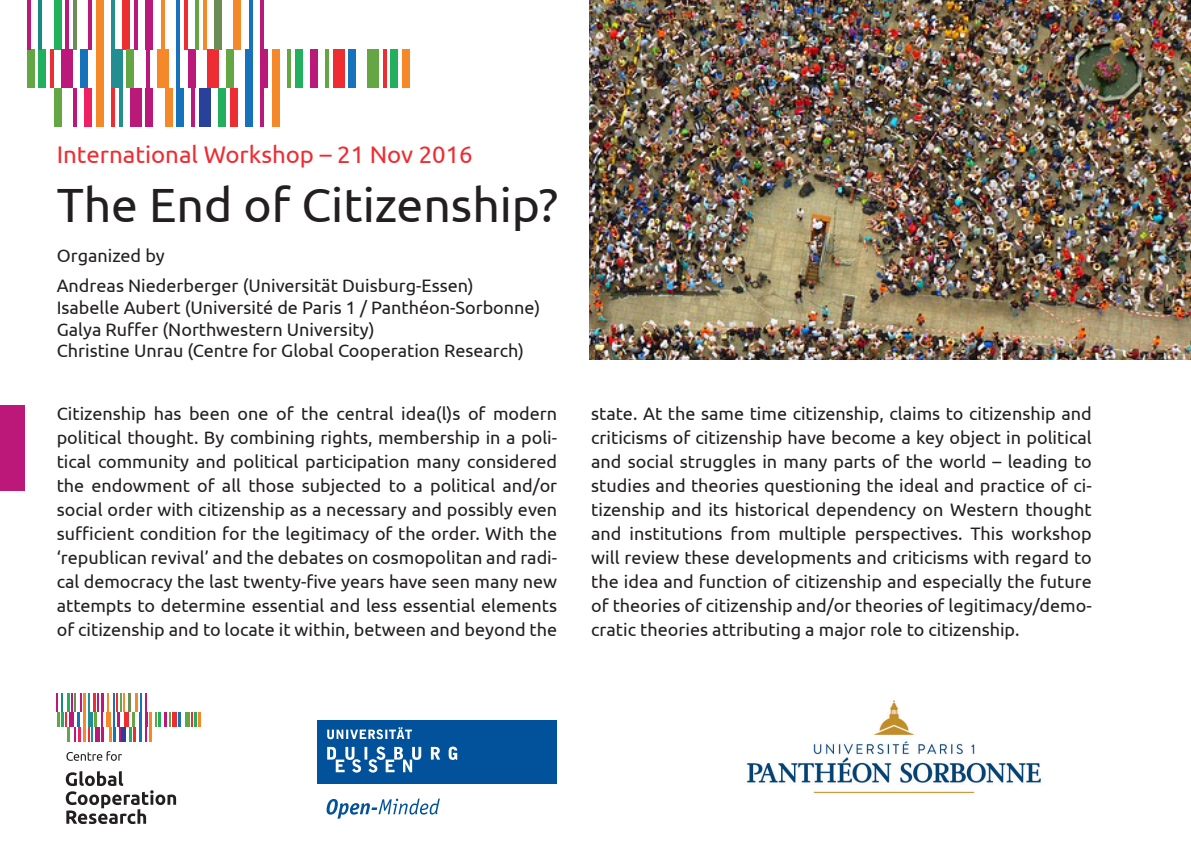
<style>
.page{position:relative;width:1191px;height:851px;background:#fff}
.page>*{position:absolute;margin:0;border:0;box-sizing:border-box;transform-origin:0 0}
.t1{font:48px "Ubuntu";color:#231f20}
.t2{font:24px "Ubuntu";color:#ee2d33}
.t3{font:18px/24px "Ubuntu";color:#231f20;text-align:justify}
</style>
<div class="page">
<svg style="left:66px;top:751px;width:56px;height:9px"></svg>
<svg style="left:66px;top:771px;width:110px;height:52px"></svg>
<hr style="left:83px;top:726px;width:3px;height:15px;background:#f5892a">
<hr style="left:129px;top:726px;width:3px;height:15px;background:#23b05e">
<hr style="left:139px;top:726px;width:3px;height:15px;background:#1672ba">
<hr style="left:149px;top:726px;width:3px;height:15px;background:#f5892a">
<hr style="left:83px;top:712px;width:3px;height:14px;background:#f5892a">
<hr style="left:132px;top:712px;width:3px;height:14px;background:#63a643">
<hr style="left:133px;top:726px;width:3px;height:15px;background:#ee2d33">
<hr style="left:139px;top:712px;width:3px;height:14px;background:#1672ba">
<hr style="left:149px;top:712px;width:3px;height:14px;background:#f5892a">
<hr style="left:158px;top:712px;width:3px;height:14px;background:#23b05e">
<hr style="left:164px;top:712px;width:3px;height:14px;background:#ba197a">
<div style="left:172px;top:712px;width:5px;height:14px;background:#ee2d33"></div>
<div style="left:185px;top:712px;width:5px;height:14px;background:#63a643"></div>
<hr style="left:178px;top:712px;width:3px;height:14px;background:#1672ba">
<svg style="left:191px;top:712px;width:2px;height:14px"></svg>
<svg style="left:169px;top:712px;width:2px;height:14px"></svg>
<svg style="left:155px;top:712px;width:1px;height:14px"></svg>
<hr style="left:198px;top:712px;width:3px;height:14px;background:#f5892a">
<hr style="left:194px;top:712px;width:3px;height:14px;background:#23b05e">
<hr style="left:83px;top:693px;width:3px;height:19px;background:#f5892a">
<hr style="left:135px;top:693px;width:3px;height:19px;background:#f5892a">
<svg style="left:145px;top:726px;width:1px;height:15px"></svg>
<hr style="left:145px;top:712px;width:3px;height:14px;background:#ba197a">
<svg style="left:141px;top:693px;width:5px;height:19px"></svg>
<svg style="left:57px;top:693px;width:24px;height:48px"></svg>
<svg style="left:88px;top:693px;width:42px;height:48px"></svg>
<div style="left:54px;top:88px;width:7px;height:38px;background:#63a643"></div>
<hr style="left:73px;top:88px;width:4px;height:38px;background:#ba197a">
<hr style="left:111px;top:88px;width:4px;height:38px;background:#ee2d33">
<div style="left:96px;top:88px;width:7px;height:38px;background:#f5892a"></div>
<hr style="left:119px;top:88px;width:4px;height:38px;background:#228e92">
<div style="left:146px;top:88px;width:7px;height:38px;background:#ba197a"></div>
<div style="left:165px;top:88px;width:7px;height:38px;background:#f5892a"></div>
<div style="left:176px;top:88px;width:8px;height:38px;background:#1672ba"></div>
<div style="left:199px;top:88px;width:12px;height:38px;background:#28419a"></div>
<div style="left:207px;top:50px;width:11px;height:38px;background:#ee2d33"></div>
<div style="left:218px;top:88px;width:8px;height:38px;background:#23b05e"></div>
<div style="left:245px;top:88px;width:8px;height:38px;background:#1672ba"></div>
<div style="left:272px;top:88px;width:7px;height:38px;background:#f5892a"></div>
<div style="left:27px;top:50px;width:8px;height:38px;background:#63a643"></div>
<div style="left:38px;top:50px;width:8px;height:38px;background:#23b05e"></div>
<hr style="left:50px;top:50px;width:4px;height:38px;background:#ee2d33">
<div style="left:81px;top:50px;width:7px;height:38px;background:#1672ba"></div>
<div style="left:96px;top:50px;width:7px;height:38px;background:#f5892a"></div>
<hr style="left:146px;top:50px;width:3px;height:38px;background:#ba197a">
<hr style="left:176px;top:50px;width:4px;height:38px;background:#1672ba">
<div style="left:188px;top:50px;width:7px;height:38px;background:#ba197a"></div>
<hr style="left:191px;top:88px;width:4px;height:38px;background:#ba197a">
<div style="left:226px;top:50px;width:8px;height:38px;background:#63a643"></div>
<div style="left:230px;top:88px;width:7px;height:38px;background:#ee2d33"></div>
<div style="left:245px;top:50px;width:8px;height:38px;background:#1672ba"></div>
<div style="left:272px;top:50px;width:7px;height:38px;background:#f5892a"></div>
<div style="left:295px;top:50px;width:7px;height:38px;background:#23b05e"></div>
<div style="left:310px;top:50px;width:8px;height:38px;background:#ba197a"></div>
<div style="left:333px;top:50px;width:12px;height:38px;background:#ee2d33"></div>
<div style="left:368px;top:50px;width:11px;height:38px;background:#63a643"></div>
<div style="left:348px;top:50px;width:8px;height:38px;background:#1672ba"></div>
<hr style="left:383px;top:50px;width:4px;height:38px;background:#ee2d33">
<hr style="left:325px;top:50px;width:4px;height:38px;background:#63a643">
<hr style="left:287px;top:50px;width:4px;height:38px;background:#63a643">
<div style="left:402px;top:50px;width:8px;height:38px;background:#f5892a"></div>
<div style="left:390px;top:50px;width:8px;height:38px;background:#23b05e"></div>
<hr style="left:27px;top:0;width:4px;height:50px;background:#ba197a">
<div style="left:54px;top:0;width:7px;height:50px;background:#23b05e"></div>
<hr style="left:73px;top:0;width:4px;height:50px;background:#6a8c55">
<div style="left:96px;top:0;width:7px;height:50px;background:#f5892a"></div>
<div style="left:123px;top:0;width:7px;height:50px;background:#ee2d33"></div>
<div style="left:126px;top:50px;width:8px;height:38px;background:#63a643"></div>
<div style="left:146px;top:0;width:7px;height:50px;background:#ba197a"></div>
<hr style="left:176px;top:0;width:4px;height:50px;background:#1672ba">
<hr style="left:203px;top:0;width:4px;height:50px;background:#f5892a">
<hr style="left:195px;top:0;width:4px;height:50px;background:#63a643">
<div style="left:214px;top:0;width:8px;height:50px;background:#6a8c55"></div>
<div style="left:234px;top:0;width:7px;height:50px;background:#f5892a"></div>
<hr style="left:260px;top:0;width:4px;height:50px;background:#ba197a">
<hr style="left:260px;top:88px;width:4px;height:38px;background:#ba197a">
<div style="left:260px;top:50px;width:8px;height:38px;background:#ba197a"></div>
<hr style="left:249px;top:0;width:4px;height:50px;background:#1672ba">
<hr style="left:161px;top:0;width:4px;height:50px;background:#f5892a">
<hr style="left:111px;top:0;width:4px;height:50px;background:#228e92">
<hr style="left:134px;top:0;width:4px;height:50px;background:#ba197a">
<hr style="left:65px;top:0;width:4px;height:50px;background:#ba197a">
<hr style="left:88px;top:0;width:4px;height:50px;background:#ba197a">
<div style="left:61px;top:50px;width:12px;height:38px;background:#ba197a"></div>
<div style="left:111px;top:50px;width:12px;height:38px;background:#228e92"></div>
<div style="left:130px;top:88px;width:12px;height:38px;background:#ba197a"></div>
<div style="left:157px;top:50px;width:12px;height:38px;background:#f5892a"></div>
<div style="left:84px;top:88px;width:8px;height:38px;background:#ee2263"></div>
<hr style="left:38px;top:0;width:4px;height:50px;background:#178a82">
<hr style="left:184px;top:0;width:4px;height:50px;background:#ee2d33">
<svg style="left:326px;top:798px;width:114px;height:20px"></svg>
<div style="left:317px;top:720px;width:239px;height:63px;background:#01529a"></div>
<svg style="left:327px;top:746px;width:130px;height:26px"></svg>
<svg style="left:327px;top:727px;width:85px;height:12px"></svg>
<img style="left:746px;top:700px;width:296px;height:94px">
<img style="left:590px;top:0;width:601px;height:359px">
<div style="left:0;top:405px;width:25px;height:85px;background:#bb187a"></div>
<p class="t2" style="left:57px;top:140px;width:417px">International Workshop – 21 Nov 2016</p>
<p class="t1" style="left:57px;top:175px;width:503px">The End of Citizenship?</p>
<p class="t3" style="left:57px;top:243px;width:109px">Organized by</p>
<p class="t3" style="left:57px;top:273px;width:418px">Andreas Niederberger (Universität Duisburg-Essen)</p>
<p class="t3" style="left:57px;top:295px;width:485px">Isabelle Aubert (Université de Paris 1 / Panthéon-Sorbonne)</p>
<p class="t3" style="left:57px;top:316px;width:319px">Galya Ruffer (Northwestern University)</p>
<p class="t3" style="left:57px;top:338px;width:469px">Christine Unrau (Centre for Global Cooperation Research)</p>
<p class="t3" style="left:57px;top:400px;width:502px">Citizenship has been one of the central idea(l)s of modern political thought. By combining rights, membership in a poli&shy;tical community and political participation many considered the endowment of all those subjected to a political and/or social order with citizenship as a necessary and possibly even sufficient condition for the legitimacy of the order. With the ‘republican revival’ and the debates on cosmopolitan and radi&shy;cal democracy the last twenty-five years have seen many new attempts to determine essential and less essential elements of citizenship and to locate it within, between and beyond the</p>
<p class="t3" style="left:591px;top:400px;width:502px">state. At the same time citizenship, claims to citizenship and criticisms of citizenship have become a key object in political and social struggles in many parts of the world – leading to studies and theories questioning the ideal and practice of ci&shy;tizenship and its historical dependency on Western thought and institutions from multiple perspectives. This workshop will review these developments and criticisms with regard to the idea and function of citizenship and especially the future of theories of citizenship and/or theories of legitimacy/demo&shy;cratic theories attributing a major role to citizenship.</p>
</div>
